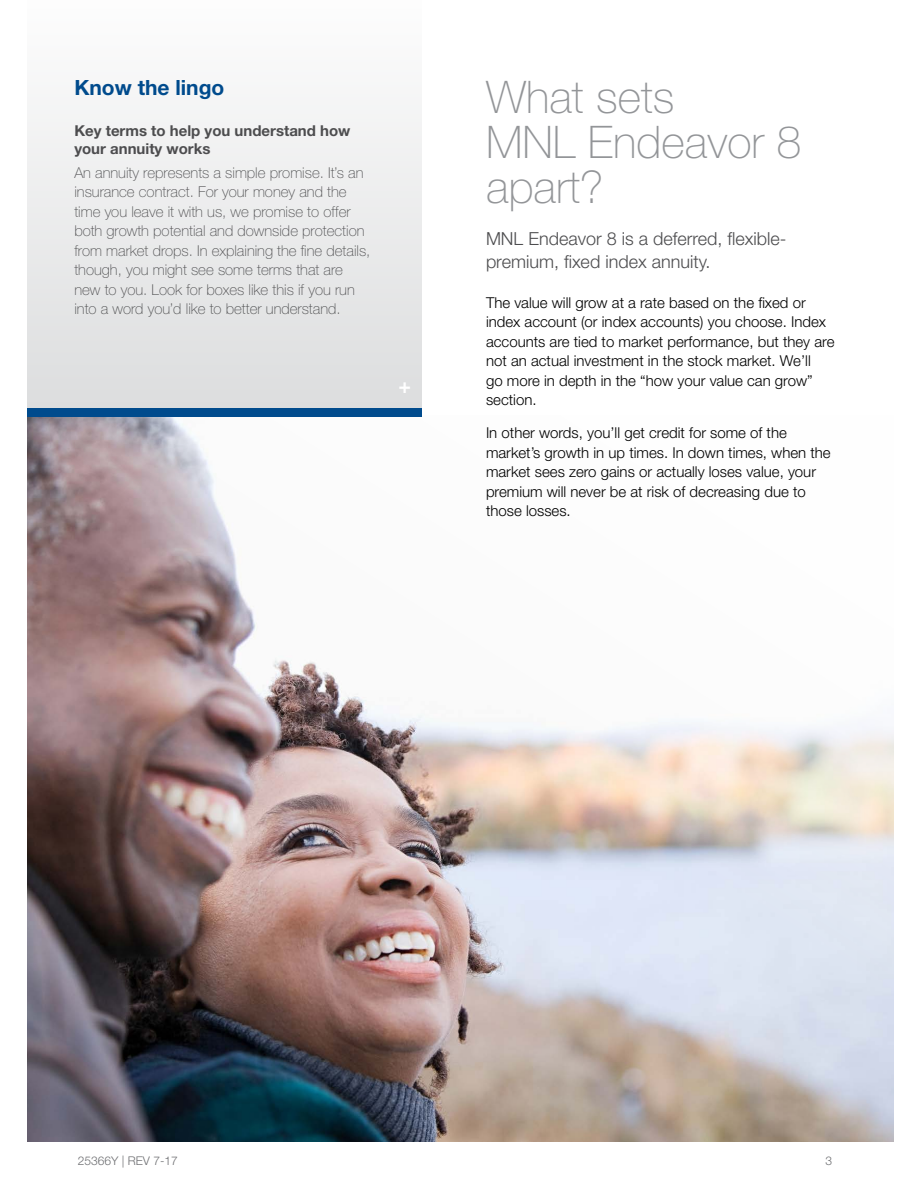
<style>
.page{position:relative;width:918px;height:1188px;background:#fff}
.page>*{position:absolute;margin:0;border:0;box-sizing:border-box;transform-origin:0 0}
.t1{font:100 45px/45px "Helvetica Neue LT Std";color:#939598}
.t2{font:700 21px "Helvetica Neue LT Std";color:#004b8d}
.t3{font:700 21px "Helvetica Neue LT Std";color:#fff}
.t4{font:300 18px/22.5px "Helvetica Neue LT Std";color:#4d4d4f}
.t5{font:300 15px/19.5px "Helvetica Neue LT Std";color:#000}
.t6{font:100 15px/19.5px "Helvetica Neue LT Std";color:#4d4d4f}
.t7{font:700 15px/18px "Helvetica Neue LT Std";color:#4d4d4f}
.t8{font:300 12px "Helvetica Neue LT Std";color:#6d6e71}
</style>
<div class="page">
<img style="left:27px;top:415px;width:867px;height:727px">
<div style="left:27px;top:0;width:394px;height:412px;background:linear-gradient(to bottom,#fdfdfd,#dcddde)"></div>
<div style="left:27px;top:408px;width:394px;height:8px;background:#004b8d"></div>
<h2 class="t2" style="left:74px;top:75px;width:152px">Know the lingo</h2>
<p class="t7" style="left:74px;top:121px;width:278px">Key terms to help you understand how your annuity works</p>
<p class="t6" style="left:74px;top:162px;width:298px">An annuity represents a simple promise. It’s an insurance contract. For your money and the time you leave it with us, we promise to offer both growth potential and downside protection from market drops. In explaining the fine details, though, you might see some terms that are new to you. Look for boxes like this if you run into a word you’d like to better understand.</p>
<h2 class="t3" style="left:398px;top:373px;width:14px">+</h2>
<h1 class="t1" style="left:486px;top:74px;width:317px">What sets<br>MNL Endeavor 8 apart?</h1>
<p class="t4" style="left:486px;top:227px;width:302px">MNL Endeavor 8 is a deferred, flexible&shy;premium, fixed index annuity.</p>
<p class="t5" style="left:486px;top:292px;width:350px">The value will grow at a rate based on the fixed or index account (or index accounts) you choose. Index accounts are tied to market performance, but they are not an actual investment in the stock market. We’ll<br>go more in depth in the “how your value can grow” section.</p>
<p class="t5" style="left:486px;top:423px;width:346px">In other words, you’ll get credit for some of the market’s growth in up times. In down times, when the market sees zero gains or actually loses value, your premium will never be at risk of decreasing due to those losses.</p>
<p class="t8" style="left:78px;top:1154px;width:102px">25366Y | REV 7-17</p>
<p class="t8" style="left:826px;top:1154px;width:8px">3</p>
</div>
